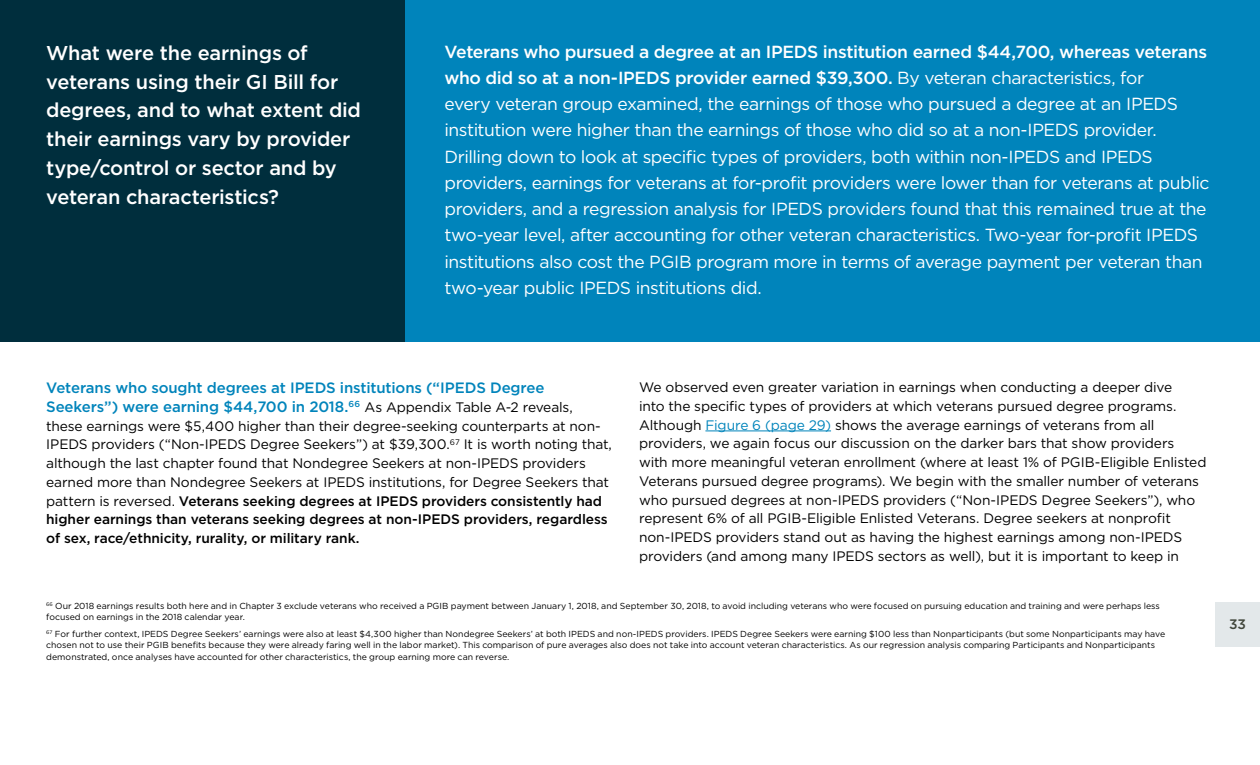
<style>
.page{position:relative;width:1260px;height:765px;background:#fff}
.page>*{position:absolute;margin:0;border:0;box-sizing:border-box;transform-origin:0 0}
.t1{font:500 20px/28.8px "Gotham";letter-spacing:-.01em;color:#fff}
.t2{font:17.5px/26.2px "Gotham";letter-spacing:-.025em;color:#fff}
.t3{font:500 15px/18.8px "Gotham";letter-spacing:-.01em;color:#0084bb}
.t4{font:13.75px/18.8px "Gotham";letter-spacing:-.01em;color:#000}
.t5{font:500 13.75px "Gotham";color:#40453a}
.t6{font:8.75px/11.2px "Gotham";color:#000}
.s1{font-weight:500}
.s2{font-weight:400;font-size:13.75px;color:#000}
.s3{color:#0084bb}
</style>
<div class="page">
<div style="left:1215px;top:602px;width:45px;height:45px;background:#e3e8ea"></div>
<div style="left:405px;top:0;width:855px;height:341px;background:#0084bb"></div>
<div style="left:0;top:0;width:405px;height:341px;background:#002e3d"></div>
<hr style="left:705px;top:431px;width:126px;height:1px;background:#0084bb">
<h1 class="t1" style="left:46px;top:38px;width:316px">What were the earnings of veterans using their GI Bill for degrees, and to what extent did their earnings vary by provider type/control or sector and by veteran characteristics?</h1>
<p class="t2" style="left:444px;top:38px;width:767px"><span class="s1">Veterans who pursued a degree at an IPEDS institution earned $44,700, whereas veterans who did so at a non-IPEDS provider earned $39,300.</span> By veteran characteristics, for<br>every veteran group examined, the earnings of those who pursued a degree at an IPEDS institution were higher than the earnings of those who did so at a non-IPEDS provider.<br>Drilling down to look at specific types of providers, both within non-IPEDS and IPEDS providers, earnings for veterans at for-profit providers were lower than for veterans at public providers, and a regression analysis for IPEDS providers found that this remained true at the two-year level, after accounting for other veteran characteristics. Two-year for-profit IPEDS institutions also cost the PGIB program more in terms of average payment per veteran than two-year public IPEDS institutions did.</p>
<p class="t3" style="left:46px;top:378px;width:528px">Veterans who sought degrees at IPEDS institutions (“IPEDS Degree<br>Seekers”) were earning $44,700 in 2018.<sup>66</sup> <span class="s2">As Appendix Table A-2 reveals,</span></p>
<p class="t4" style="left:46px;top:416px;width:567px">these earnings were $5,400 higher than their degree-seeking counterparts at non-IPEDS providers (“Non-IPEDS Degree Seekers”) at $39,300.<sup>67</sup> It is worth noting that, although the last chapter found that Nondegree Seekers at non-IPEDS providers earned more than Nondegree Seekers at IPEDS institutions, for Degree Seekers that pattern is reversed. <span class="s1">Veterans seeking degrees at IPEDS providers consistently had higher earnings than veterans seeking degrees at non-IPEDS providers, regardless of sex, race/ethnicity, rurality, or military rank.</span></p>
<p class="t4" style="left:639px;top:378px;width:569px">We observed even greater variation in earnings when conducting a deeper dive<br>into the specific types of providers at which veterans pursued degree programs.<br>Although <span class="s3">Figure 6 (page 29)</span> shows the average earnings of veterans from all providers, we again focus our discussion on the darker bars that show providers<br>with more meaningful veteran enrollment (where at least 1% of PGIB-Eligible Enlisted Veterans pursued degree programs). We begin with the smaller number of veterans who pursued degrees at non-IPEDS providers (“Non-IPEDS Degree Seekers”), who represent 6% of all PGIB-Eligible Enlisted Veterans. Degree seekers at nonprofit non-IPEDS providers stand out as having the highest earnings among non-IPEDS providers (and among many IPEDS sectors as well), but it is important to keep in</p>
<p class="t6" style="left:46px;top:600px;width:1115px"><sup>66</sup> Our 2018 earnings results both here and in Chapter 3 exclude veterans who received a PGIB payment between January 1, 2018, and September 30, 2018, to avoid including veterans who were focused on pursuing education and training and were perhaps less focused on earnings in the 2018 calendar year.</p>
<p class="t6" style="left:46px;top:628px;width:1120px"><sup>67</sup> For further context, IPEDS Degree Seekers’ earnings were also at least $4,300 higher than Nondegree Seekers’ at both IPEDS and non-IPEDS providers. IPEDS Degree Seekers were earning $100 less than Nonparticipants (but some Nonparticipants may have chosen not to use their PGIB benefits because they were already faring well in the labor market). This comparison of pure averages also does not take into account veteran characteristics. As our regression analysis comparing Participants and Nonparticipants demonstrated, once analyses have accounted for other characteristics, the group earning more can reverse.</p>
<p class="t5" style="left:1229px;top:615px;width:18px">33</p>
</div>
